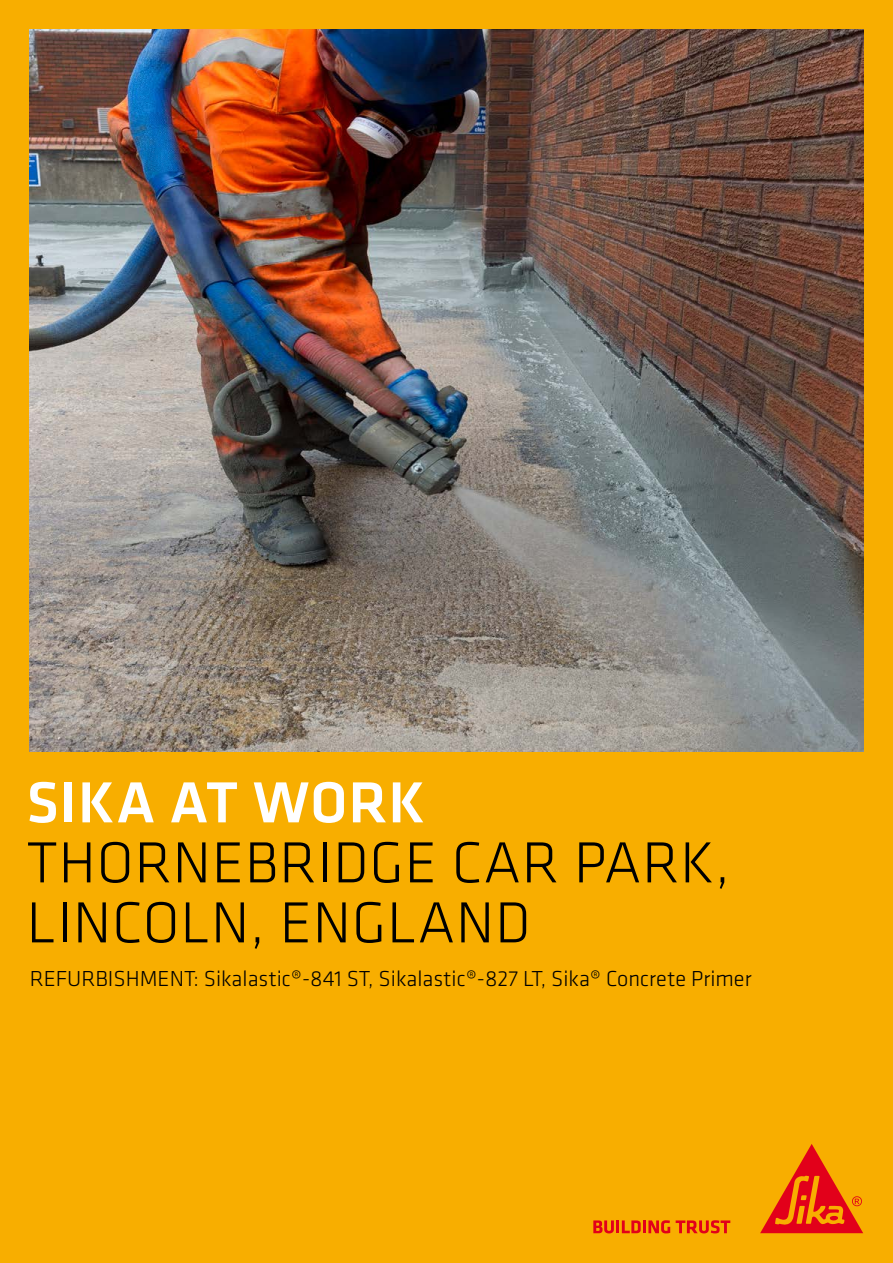
<style>
.page{position:relative;width:893px;height:1263px;background:#f8ae00}
.page>*{position:absolute;margin:0;border:0;box-sizing:border-box;transform-origin:0 0}
.t1{font:300 60px/60px "Klavika";letter-spacing:.015em;color:#000}
.t2{font:500 60px "Klavika";letter-spacing:.015em;color:#fff}
.t3{font:300 22.5px "Klavika";color:#000}
</style>
<div class="page">
<svg style="left:593px;top:1220px;width:77px;height:13px"></svg>
<svg style="left:676px;top:1220px;width:54px;height:13px"></svg>
<svg style="left:760px;top:1144px;width:103px;height:89px"></svg>
<img style="left:30px;top:30px;width:833px;height:722px">
<h1 class="t2" style="left:27px;top:762px;width:400px">SIKA AT WORK</h1>
<h1 class="t1" style="left:27px;top:832px;width:705px">THORNEBRIDGE CAR PARK, linco</h1>
<h1 class="t1" style="left:180px;top:892px;width:133px">ln, eng</h1>
<h1 class="t1" style="left:387px;top:892px;width:68px">land</h1>
<p class="t3" style="left:30px;top:965px;width:723px">Refurbi sh ment: Sikalastic®-841 ST, Sikalastic®-827 LT, Sika® Concrete Primer</p>
</div>
